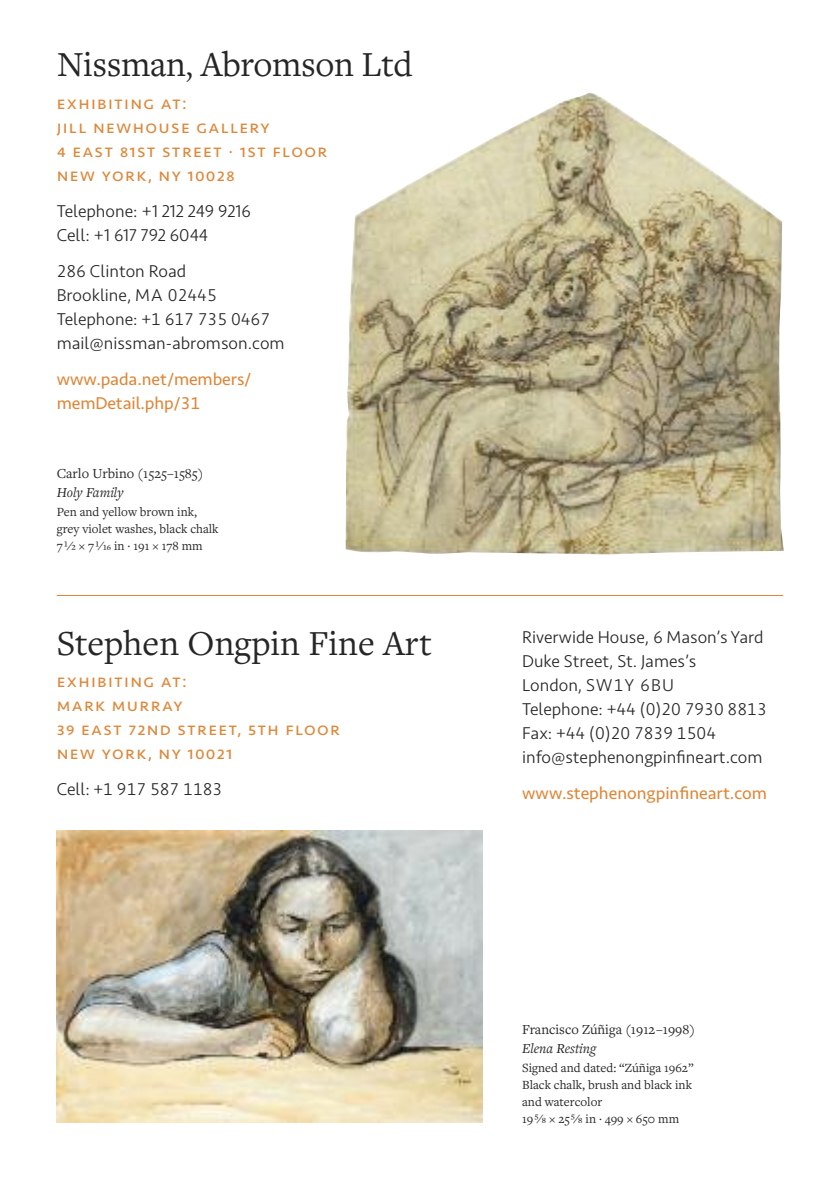
<style>
.page{position:relative;width:840px;height:1191px;background:#fff}
.page>*{position:absolute;margin:0;border:0;box-sizing:border-box;transform-origin:0 0}
.t1{font:36.4px "Freight Text Pro";letter-spacing:-.01em;color:#272627}
.t2{font:18.2px/24px "Seravek";letter-spacing:.07em;color:#de8738}
.t3{font:300 17.8px/24px "Seravek";color:#272627}
.t4{font:17.8px/24px "Seravek";letter-spacing:-.005em;color:#de8738}
.t5{font:14.4px "Freight Text Pro";color:#272627}
.t6{font:italic 14.4px "Freight Text Pro";color:#272627}
.t7{font:13px/17px "Freight Text Pro";color:#272627}
.s1{font-weight:300}
</style>
<div class="page">
<img style="left:57px;top:831px;width:425px;height:291px">
<img style="left:345px;top:92px;width:438px;height:462px">
<hr style="left:57px;top:595px;width:725px;height:1px;background:#de8738">
<h1 class="t1" style="left:57px;top:43px;width:357px">Nissman<span class="s1">,</span> Abromson Ltd</h1>
<p class="t2" style="left:57px;top:92px;width:272px">exhibiting at:<br>jill newhouse gallerY<br>4 east 81st street . 1st floor new York, nY 10028</p>
<p class="t3" style="left:57px;top:200px;width:195px">Telephone: +1 212 249 9216<br>Cell: +1 617 792 6044</p>
<p class="t3" style="left:57px;top:260px;width:229px">286 Clinton Road<br>Brookline, MA 02445<br>Telephone: +1 617 735 0467 mail@nissman-abromson.com</p>
<p class="t4" style="left:57px;top:368px;width:196px">www.pada.net/members/ memDetail.php/31</p>
<p class="t5" style="left:57px;top:464px;width:148px">Carlo Urbino (1525–1585)</p>
<p class="t6" style="left:57px;top:483px;width:68px">Holy Family</p>
<p class="t7" style="left:57px;top:503px;width:163px">Pen and yellow brown ink, grey violet washes, black chalk<br>7¹⁄₂ × 7¹⁄₁₆ in . 191 × 178 mm</p>
<h1 class="t1" style="left:57px;top:621px;width:376px">Stephen Ongpin Fine Art</h1>
<p class="t2" style="left:57px;top:670px;width:285px">exhibiting at:<br>Mark MurraY<br>39 east 72nd street, 5th floor new York, nY 10021</p>
<p class="t3" style="left:57px;top:778px;width:167px">Cell: +1 917 587 1183</p>
<p class="t3" style="left:522px;top:626px;width:246px">Riverwide House, 6 Mason’s Yard<br>Duke Street, St. James’s<br>London, SW1Y 6BU<br>Telephone: +44 (0)20 7930 8813<br>Fax: +44 (0)20 7839 1504 info@stephenongpinfineart.com</p>
<p class="t4" style="left:522px;top:782px;width:246px">www.stephenongpinfineart.com</p>
<p class="t5" style="left:522px;top:1020px;width:174px">Francisco Zúñiga (1912–1998)</p>
<p class="t6" style="left:522px;top:1039px;width:76px">Elena Resting</p>
<p class="t7" style="left:522px;top:1058px;width:173px">Signed and dated: “Zúñiga 1962”<br>Black chalk, brush and black ink and watercolor<br>19⁵⁄₈ × 25⁵⁄₈ in . 499 × 650 mm</p>
</div>
